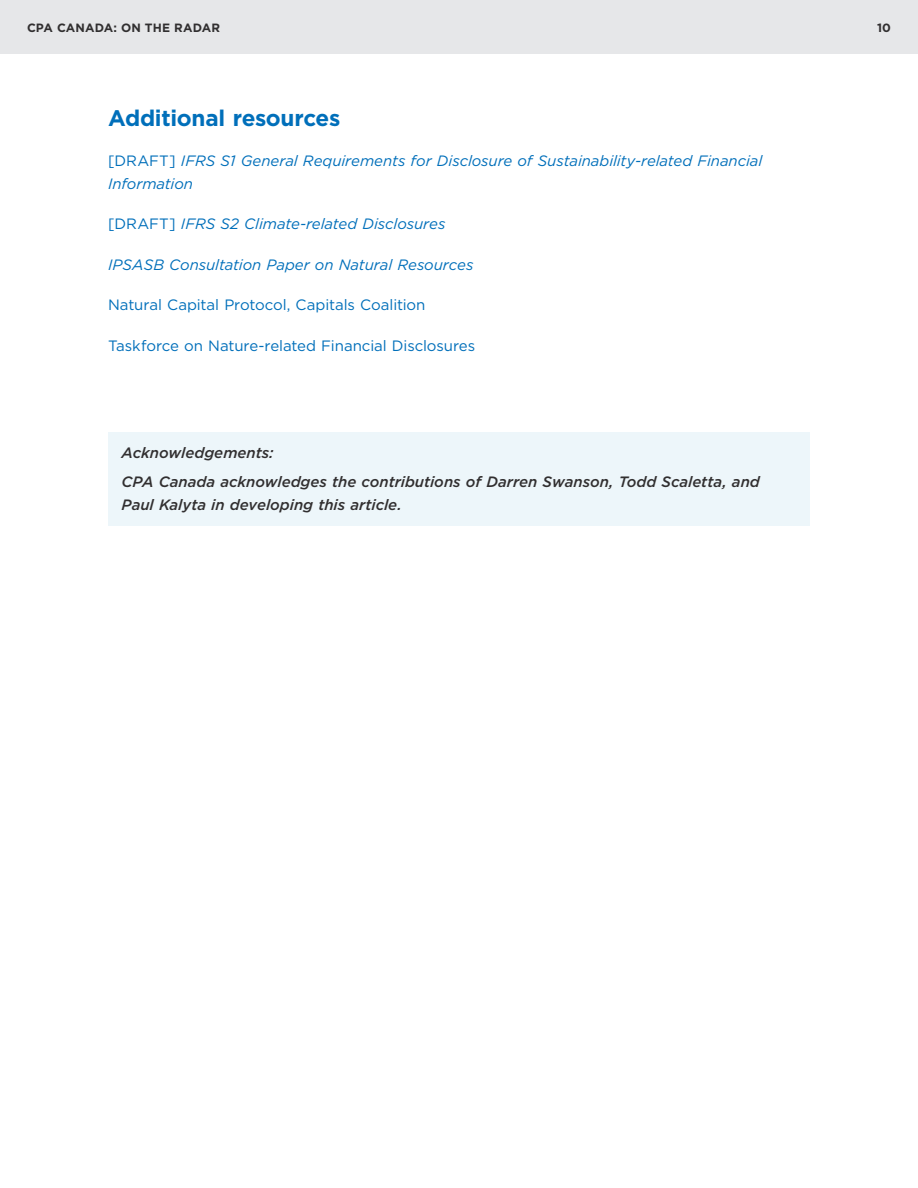
<style>
.page{position:relative;width:918px;height:1188px;background:#fff}
.page>*{position:absolute;margin:0;border:0;box-sizing:border-box;transform-origin:0 0}
.t1{font:700 22.5px "Gotham";letter-spacing:-.015em;color:#006fba}
.body{font:italic 15px/22.5px "Gotham";letter-spacing:-.005em;color:#006fba}
.body-2{font:italic 500 15px/22.5px "Gotham";letter-spacing:-.005em;color:#312f30}
.body-3{font:15px "Gotham";letter-spacing:-.005em;color:#006fba}
.t2{font:700 12px "Gotham";letter-spacing:.005em;color:#312f30}
.s1{font-style:normal}
</style>
<div class="page">
<div style="left:0;top:0;width:918px;height:54px;background:#e6e7e9"></div>
<div style="left:108px;top:432px;width:702px;height:42px;background:#edf6fa"></div>
<div style="left:108px;top:462px;width:702px;height:64px;background:#edf6fa"></div>
<p class="t2" style="left:27px;top:20px;width:195px">CPA CANADA: ON THE RADAR</p>
<p class="t2" style="left:877px;top:20px;width:15px">10</p>
<h3 class="t1" style="left:108px;top:103px;width:234px">Additional resources</h3>
<p class="body" style="left:108px;top:150px;width:656px"><span class="s1">[DRAFT]</span> IFRS S1 General Requirements for Disclosure of Sustainability-related Financial<br>Information</p>
<p class="body" style="left:108px;top:213px;width:339px"><span class="s1">[DRAFT]</span> IFRS S2 Climate-related Disclosures</p>
<p class="body" style="left:108px;top:253px;width:367px">IPSASB Consultation Paper on Natural Resources</p>
<p class="body-3" style="left:108px;top:296px;width:319px">Natural Capital Protocol, Capitals Coalition</p>
<p class="body-3" style="left:108px;top:336px;width:369px">Taskforce on Nature-related Financial Disclosures</p>
<p class="body-2" style="left:122px;top:441px;width:154px">Acknowledgements:</p>
<p class="body-2" style="left:122px;top:470px;width:640px">CPA Canada acknowledges the contributions of Darren Swanson, Todd Scaletta, and<br>Paul Kalyta in developing this article.</p>
</div>
